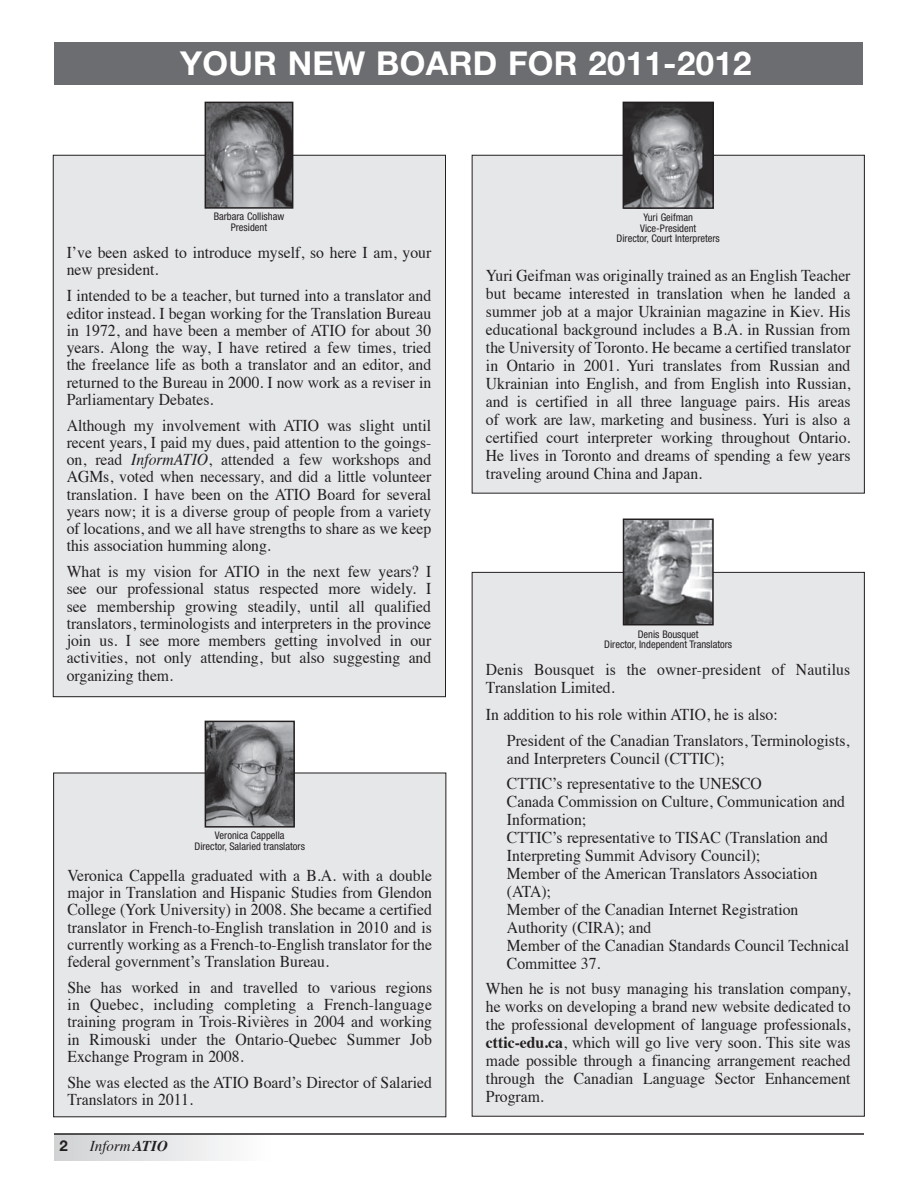
<style>
.page{position:relative;width:918px;height:1188px;background:#fff}
.page>*{position:absolute;margin:0;border:0;box-sizing:border-box;transform-origin:0 0}
.t1{font:700 33px "Helvetica Neue";letter-spacing:.01em;color:#fff}
.t2{font:16.5px/17.2px "Times";color:#231f20;text-align:justify;scale:.95 1}
.t3{font:italic 15px "Times";color:#231f20}
.t4{font:700 15px "Helvetica Neue";color:#231f20}
.t5{font:condensed 10.5px/10.5px "Helvetica Neue";color:#231f20;text-align:center}
.s1{font-style:italic}
.s2{font-weight:700}
</style>
<div class="page">
<div style="left:53px;top:155px;width:393px;height:542px;background:#e6e7e9"></div>
<div style="left:472px;top:155px;width:392px;height:338px;background:#e6e7e9"></div>
<div style="left:472px;top:155px;width:393px;height:339px;border:1px solid #231f20"></div>
<div style="left:472px;top:572px;width:392px;height:544px;background:#e6e7e9"></div>
<div style="left:54px;top:773px;width:392px;height:344px;background:#e6e7e9"></div>
<div style="left:53px;top:773px;width:393px;height:344px;border:1px solid #231f20"></div>
<img style="left:208px;top:105px;width:82px;height:101px">
<div style="left:205px;top:102px;width:88px;height:107px;border:2px solid #231f20"></div>
<img style="left:626px;top:105px;width:85px;height:101px">
<div style="left:623px;top:102px;width:91px;height:107px;border:2px solid #231f20"></div>
<img style="left:208px;top:724px;width:84px;height:101px">
<div style="left:205px;top:721px;width:90px;height:107px;border:2px solid #231f20"></div>
<img style="left:626px;top:522px;width:85px;height:100px">
<div style="left:623px;top:519px;width:91px;height:106px;border:2px solid #231f20"></div>
<div style="left:54px;top:1134px;width:216px;height:27px;background:linear-gradient(to right,#d0d1d4,#fdfdfe)"></div>
<hr style="left:54px;top:1133px;width:810px;height:2px;background:#231f20">
<div style="left:55px;top:43px;width:808px;height:42px;background:#6c6d70"></div>
<h1 class="t1" style="left:180px;top:43px;width:573px">YOUR NEW BOARD FOR 2011-2012</h1>
<p class="t5" style="left:214px;top:211px;width:72px">Barbara Collishaw<br>President</p>
<p class="t5" style="left:617px;top:212px;width:105px">Yuri Geifman<br>Vice-President<br>Director, Court Interpreters</p>
<p class="t2" style="left:67px;top:243px;width:385px">I’ve been asked to introduce myself, so here I am, your new president.</p>
<p class="t2" style="left:67px;top:286px;width:385px">I intended to be a teacher, but turned into a translator and editor instead. I began working for the Translation Bureau in 1972, and have been a member of ATIO for about 30 years. Along the way, I have retired a few times, tried the freelance life as both a translator and an editor, and returned to the Bureau in 2000. I now work as a reviser in Parliamentary Debates.</p>
<p class="t2" style="left:67px;top:415px;width:385px">Although my involvement with ATIO was slight until recent years, I paid my dues, paid attention to the goings&shy;on, read <span class="s1">InformATIO</span>, attended a few workshops and AGMs, voted when necessary, and did a little volunteer translation. I have been on the ATIO Board for several years now; it is a diverse group of people from a variety of locations, and we all have strengths to share as we keep this association humming along.</p>
<p class="t2" style="left:67px;top:562px;width:385px">What is my vision for ATIO in the next few years? I see our professional status respected more widely. I see membership growing steadily, until all qualified translators, terminologists and interpreters in the province join us. I see more members getting involved in our activities, not only attending, but also suggesting and organizing them.</p>
<p class="t5" style="left:195px;top:830px;width:112px">Veronica Cappella<br>Director, Salaried translators</p>
<p class="t2" style="left:67px;top:865px;width:385px">Veronica Cappella graduated with a B.A. with a double major in Translation and Hispanic Studies from Glendon College (York University) in 2008. She became a certified translator in French-to-English translation in 2010 and is currently working as a French-to-English translator for the federal government’s Translation Bureau.</p>
<p class="t2" style="left:67px;top:977px;width:385px">She has worked in and travelled to various regions in Quebec, including completing a French-language training program in Trois-Rivières in 2004 and working in Rimouski under the Ontario-Quebec Summer Job Exchange Program in 2008.</p>
<p class="t2" style="left:67px;top:1072px;width:385px">She was elected as the ATIO Board’s Director of Salaried<br>Translators in 2011.</p>
<p class="t4" style="left:60px;top:1136px;width:10px">2</p>
<p class="t3" style="left:90px;top:1133px;width:80px">Inform <span class="s2">atio</span></p>
<p class="t2" style="left:486px;top:266px;width:385px;line-height:18px">Yuri Geifman was originally trained as an English Teacher but became interested in translation when he landed a summer job at a major Ukrainian magazine in Kiev. His educational background includes a B.A. in Russian from the University of Toronto. He became a certified translator in Ontario in 2001. Yuri translates from Russian and Ukrainian into English, and from English into Russian, and is certified in all three language pairs. His areas of work are law, marketing and business. Yuri is also a certified court interpreter working throughout Ontario.<br>He lives in Toronto and dreams of spending a few years traveling around China and Japan.</p>
<p class="t5" style="left:604px;top:629px;width:129px">Denis Bousquet<br>Director, Independent Translators</p>
<p class="t2" style="left:486px;top:659px;width:385px;line-height:18px">Denis Bousquet is the owner-president of Nautilus<br>Translation Limited.</p>
<p class="t2" style="left:507px;top:700px;width:362px;line-height:26.7px;text-indent:-21px">In addition to his role within ATIO, he is also:<br>President of the Canadian Translators, Terminologists,</p>
<p class="t2" style="left:507px;top:745px;width:270px;line-height:24.8px">and Interpreters Council (CTTIC);<br>CTTIC’s representative to the UNESCO</p>
<p class="t2" style="left:507px;top:791px;width:362px;line-height:18px;text-align:left">Canada Commission on Culture, Communication and Information;<br>CTTIC’s representative to TISAC (Translation and Interpreting Summit Advisory Council);<br>Member of the American Translators Association (ATA);<br>Member of the Canadian Internet Registration Authority (CIRA); and<br>Member of the Canadian Standards Council Technical Committee 37.</p>
<p class="t2" style="left:486px;top:978px;width:385px;line-height:18px">When he is not busy managing his translation company, he works on developing a brand new website dedicated to the professional development of language professionals, <span class="s2">cttic-edu.ca</span>, which will go live very soon. This site was made possible through a financing arrangement reached through the Canadian Language Sector Enhancement Program.</p>
</div>
